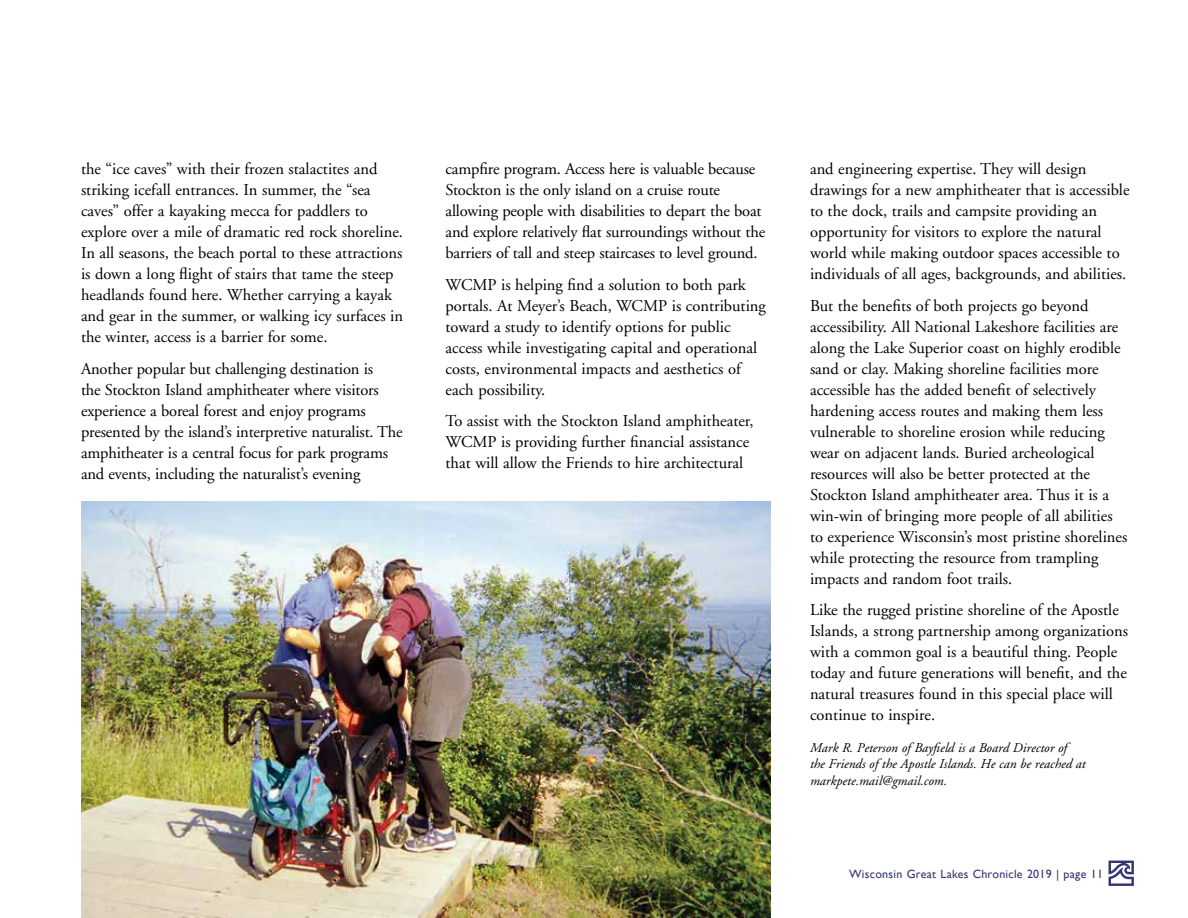
<style>
.page{position:relative;width:1188px;height:918px;background:#fff}
.page>*{position:absolute;margin:0;border:0;box-sizing:border-box;transform-origin:0 0}
.t1{font:16.5px/21px "Adobe Garamond";color:#000}
.t2{font:italic 13.5px/16.5px "Adobe Garamond";color:#000}
.t3{font:12px "Gill Sans";letter-spacing:.025em;color:#333671}
</style>
<div class="page">
<svg style="left:1109px;top:861px;width:25px;height:25px"></svg>
<img style="left:81px;top:501px;width:689px;height:417px">
<p class="t1" style="left:81px;top:159px;width:324px">the “ice caves” with their frozen stalactites and striking icefall entrances. In summer, the “sea caves” offer a kayaking mecca for paddlers to explore over a mile of dramatic red rock shoreline.<br>In all seasons, the beach portal to these attractions is down a long flight of stairs that tame the steep headlands found here. Whether carrying a kayak and gear in the summer, or walking icy surfaces in the winter, access is a barrier for some.</p>
<p class="t1" style="left:81px;top:358px;width:323px">Another popular but challenging destination is<br>the Stockton Island amphitheater where visitors experience a boreal forest and enjoy programs presented by the island’s interpretive naturalist. The amphitheater is a central focus for park programs and events, including the naturalist’s evening</p>
<p class="t1" style="left:446px;top:159px;width:321px">campfire program. Access here is valuable because Stockton is the only island on a cruise route allowing people with disabilities to depart the boat and explore relatively flat surroundings without the barriers of tall and steep staircases to level ground.</p>
<p class="t1" style="left:446px;top:274px;width:322px">WCMP is helping find a solution to both park portals. At Meyer’s Beach, WCMP is contributing toward a study to identify options for public access while investigating capital and operational costs, environmental impacts and aesthetics of each possibility.</p>
<p class="t1" style="left:446px;top:411px;width:310px">To assist with the Stockton Island amphitheater,<br>WCMP is providing further financial assistance that will allow the Friends to hire architectural</p>
<p class="t1" style="left:810px;top:159px;width:321px">and engineering expertise. They will design drawings for a new amphitheater that is accessible to the dock, trails and campsite providing an opportunity for visitors to explore the natural world while making outdoor spaces accessible to individuals of all ages, backgrounds, and abilities.</p>
<p class="t1" style="left:810px;top:295px;width:319px">But the benefits of both projects go beyond accessibility. All National Lakeshore facilities are along the Lake Superior coast on highly erodible sand or clay. Making shoreline facilities more accessible has the added benefit of selectively hardening access routes and making them less vulnerable to shoreline erosion while reducing wear on adjacent lands. Buried archeological resources will also be better protected at the Stockton Island amphitheater area. Thus it is a win-win of bringing more people of all abilities to experience Wisconsin’s most pristine shorelines while protecting the resource from trampling impacts and random foot trails.</p>
<p class="t1" style="left:810px;top:600px;width:320px">Like the rugged pristine shoreline of the Apostle Islands, a strong partnership among organizations with a common goal is a beautiful thing. People today and future generations will benefit, and the natural treasures found in this special place will continue to inspire.</p>
<p class="t2" style="left:810px;top:739px;width:277px">Mark R. Peterson of Bayfield is a Board Director of<br>the Friends of the Apostle Islands. He can be reached at markpete.mail@gmail.com.</p>
<p class="t3" style="left:849px;top:867px;width:255px">Wisconsin Great Lakes Chronicle 2019 | page 11</p>
</div>
